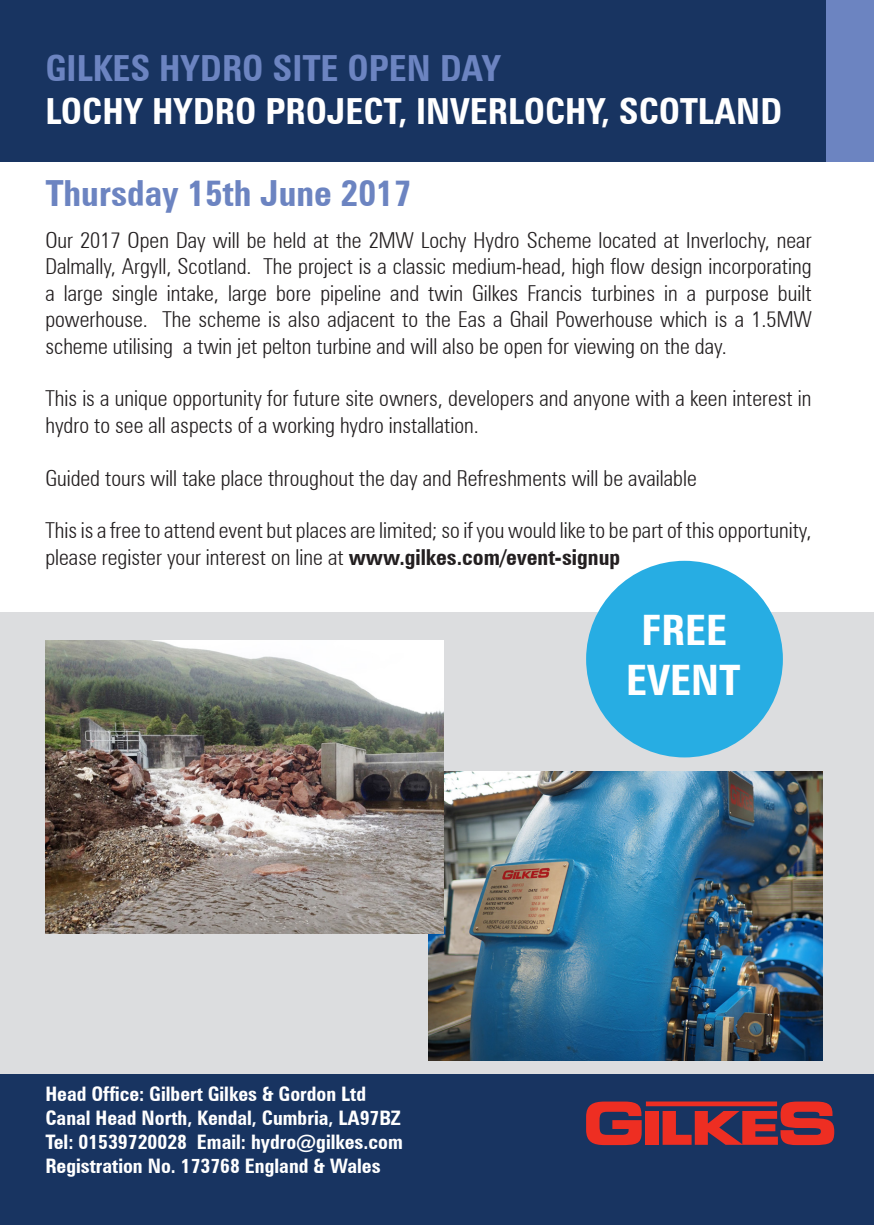
<style>
.page{position:relative;width:874px;height:1225px;background:#fff}
.page>*{position:absolute;margin:0;border:0;box-sizing:border-box;transform-origin:0 0}
.t1{font:700 condensed 42px/50.4px "Zurich BT";color:#fff;text-align:center}
.t2{font:700 condensed 36px "Zurich BT";color:#6c84c1}
.t3{font:700 condensed 36px "Zurich BT";color:#fff}
.t4{font:300 condensed 22px/26.4px "Zurich BT";color:#231f20}
.t5{font:700 condensed 20px/24px "Zurich BT";color:#fff}
.s1{font-weight:700}
</style>
<div class="page">
<div style="left:0;top:0;width:825px;height:162px;background:#183461"></div>
<div style="left:825px;top:0;width:48px;height:162px;background:#6c84c1"></div>
<div style="left:0;top:612px;width:873px;height:613px;background:#dcdddf"></div>
<img style="left:428px;top:771px;width:393px;height:289px">
<img style="left:45px;top:641px;width:398px;height:292px">
<div style="left:0;top:1074px;width:873px;height:151px;background:#183461"></div>
<div style="left:645px;top:1101px;width:131px;height:5px;background:#ee2e22"></div>
<svg style="left:586px;top:1101px;width:55px;height:44px"></svg>
<div style="left:645px;top:1111px;width:13px;height:33px;background:#ee2e22"></div>
<svg style="left:662px;top:1101px;width:171px;height:44px"></svg>
<div style="left:585px;top:561px;width:197px;height:196px;background:#27ade3;border-radius:50%"></div>
<p class="t2" style="left:45px;top:47px;width:457px">GILKES HYDRO SITE OPEN DAY</p>
<p class="t3" style="left:45px;top:90px;width:738px">LOCHY HYDRO PROJECT, INVERLOCHY, SCOTLAND</p>
<p class="t2" style="left:45px;top:171px;width:367px">Thursday 15th June 2017</p>
<p class="t4" style="left:45px;top:227px;width:767px;text-align:justify">Our 2017 Open Day will be held at the 2MW Lochy Hydro Scheme located at Inverlochy, near Dalmally, Argyll, Scotland. The project is a classic medium-head, high flow design incorporating a large single intake, large bore pipeline and twin Gilkes Francis turbines in a purpose built powerhouse. The scheme is also adjacent to the Eas a Ghail Powerhouse which is a 1.5MW scheme utilising a twin jet pelton turbine and will also be open for viewing on the day.</p>
<p class="t4" style="left:45px;top:385px;width:767px">This is a unique opportunity for future site owners, developers and anyone with a keen interest in hydro to see all aspects of a working hydro installation.</p>
<p class="t4" style="left:45px;top:464px;width:652px">Guided tours will take place throughout the day and Refreshments will be available</p>
<p class="t4" style="left:45px;top:517px;width:767px">This is a free to attend event but places are limited; so if you would like to be part of this opportunity, please register your interest on line at <span class="s1">www.gilkes.com/event-signup</span></p>
<p class="t5" style="left:45px;top:1082px;width:359px">Head Office: Gilbert Gilkes &amp; Gordon Ltd Canal Head North, Kendal, Cumbria, LA97BZ Tel: 01539720028 Email: hydro@gilkes.com Registration No. 173768 England &amp; Wales</p>
<p class="t1" style="left:625px;top:604px;width:116px">FREE<br>EVENT</p>
</div>
